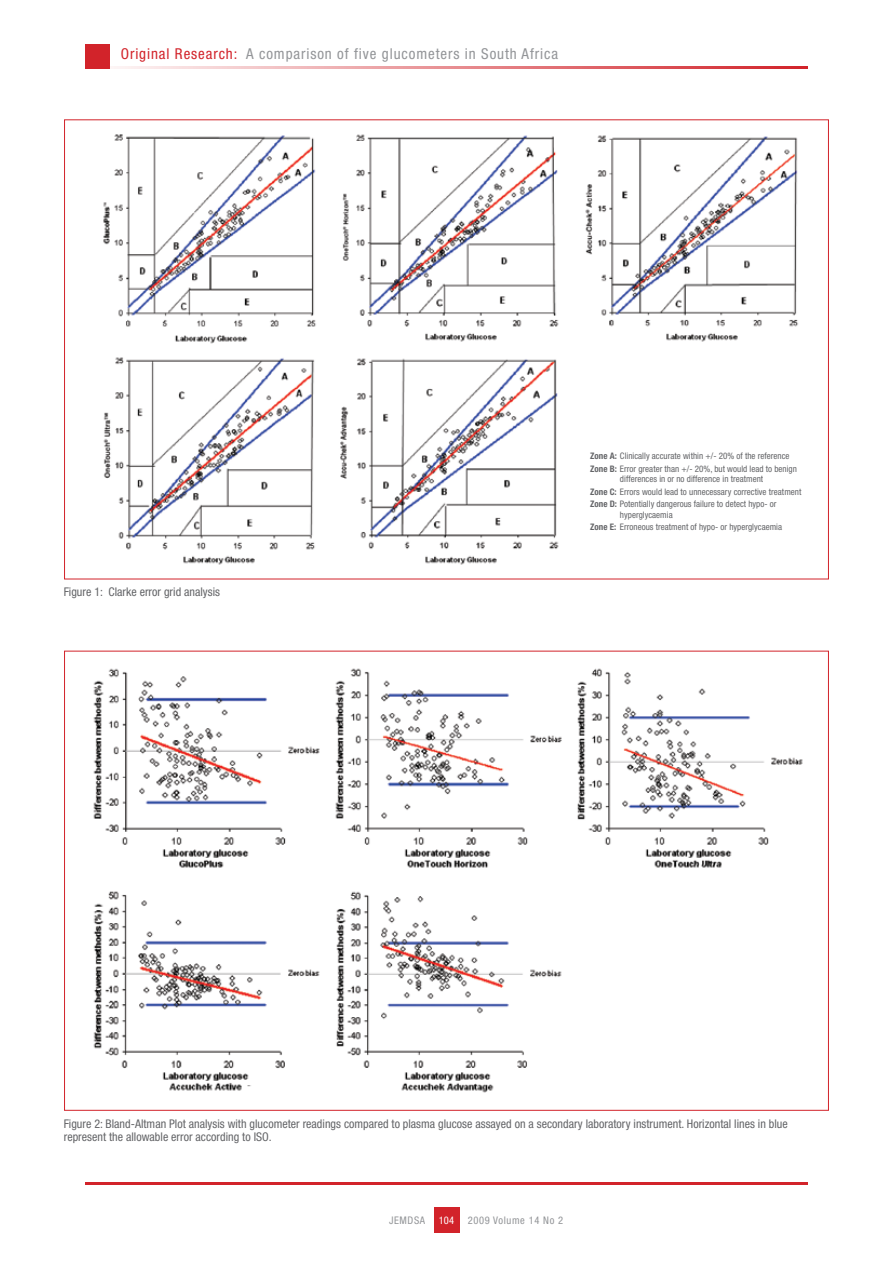
<style>
.page{position:relative;width:893px;height:1263px;background:#fff}
.page>*{position:absolute;margin:0;border:0;box-sizing:border-box;transform-origin:0 0}
.t1{font:condensed 15px "Helvetica Neue LT Std";letter-spacing:.06em;color:#939598}
.t2{font:condensed 12px/13.5px "Helvetica Neue LT Std";color:#636467}
.t3{font:condensed 10.5px "Helvetica Neue LT Std";letter-spacing:.06em;color:#939598}
.t4{font:condensed 10.5px "Helvetica Neue LT Std";color:#fff}
.t5{font:condensed 9px/12.6px "Helvetica Neue LT Std";color:#636467}
.s1{color:#d2232a}
.s2{font-weight:700}
</style>
<div class="page">
<div style="left:434px;top:1208px;width:25px;height:25px;background:#d2232a"></div>
<hr style="left:85px;top:1182px;width:723px;height:2px;background:#d2232a">
<hr style="left:85px;top:66px;width:723px;height:2px;background:#d2232a">
<div style="left:85px;top:44px;width:24px;height:24px;background:#d2232a"></div>
<img style="left:103px;top:134px;width:213px;height:210px">
<img style="left:93px;top:668px;width:227px;height:200px">
<img style="left:103px;top:357px;width:212px;height:208px">
<img style="left:93px;top:891px;width:227px;height:200px">
<img style="left:342px;top:134px;width:457px;height:208px">
<img style="left:335px;top:668px;width:468px;height:200px">
<img style="left:340px;top:358px;width:219px;height:207px">
<img style="left:336px;top:891px;width:226px;height:202px">
<h1 class="t1" style="left:121px;top:45px;width:439px"><span class="s1">Original Research:</span> A comparison of five glucometers in South Africa</h1>
<h2 class="t2" style="left:64px;top:585px;width:158px">Figure 1: Clarke error grid analysis</h2>
<p class="t5" style="left:590px;top:449px;width:208px"><span class="s2">Zone A:</span> Clinically accurate within +/- 20% of the reference<br><span class="s2">Zone B:</span> Error greater than +/- 20%, but would lead to benign</p>
<p class="t5" style="left:590px;top:472px;width:213px;text-indent:30px">differences in or no difference in treatment<br><span class="s2">Zone C:</span> Errors would lead to unnecessary corrective treatment<br><span class="s2">Zone D:</span> Potentially dangerous failure to detect hypo- or</p>
<p class="t5" style="left:590px;top:508px;width:193px;text-indent:30px">hyperglycaemia<br><span class="s2">Zone E:</span> Erroneous treatment of hypo- or hyperglycaemia</p>
<h2 class="t2" style="left:64px;top:1116px;width:726px">Figure 2: Bland-Altman Plot analysis with glucometer readings compared to plasma glucose assayed on a secondary laboratory instrument. Horizontal lines in blue represent the allowable error according to ISO.</h2>
<p class="t3" style="left:389px;top:1214px;width:38px">JEMDSA</p>
<p class="t3" style="left:468px;top:1214px;width:97px">2009 Volume 14 No 2</p>
<p class="t4" style="left:439px;top:1214px;width:17px">104</p>
</div>
